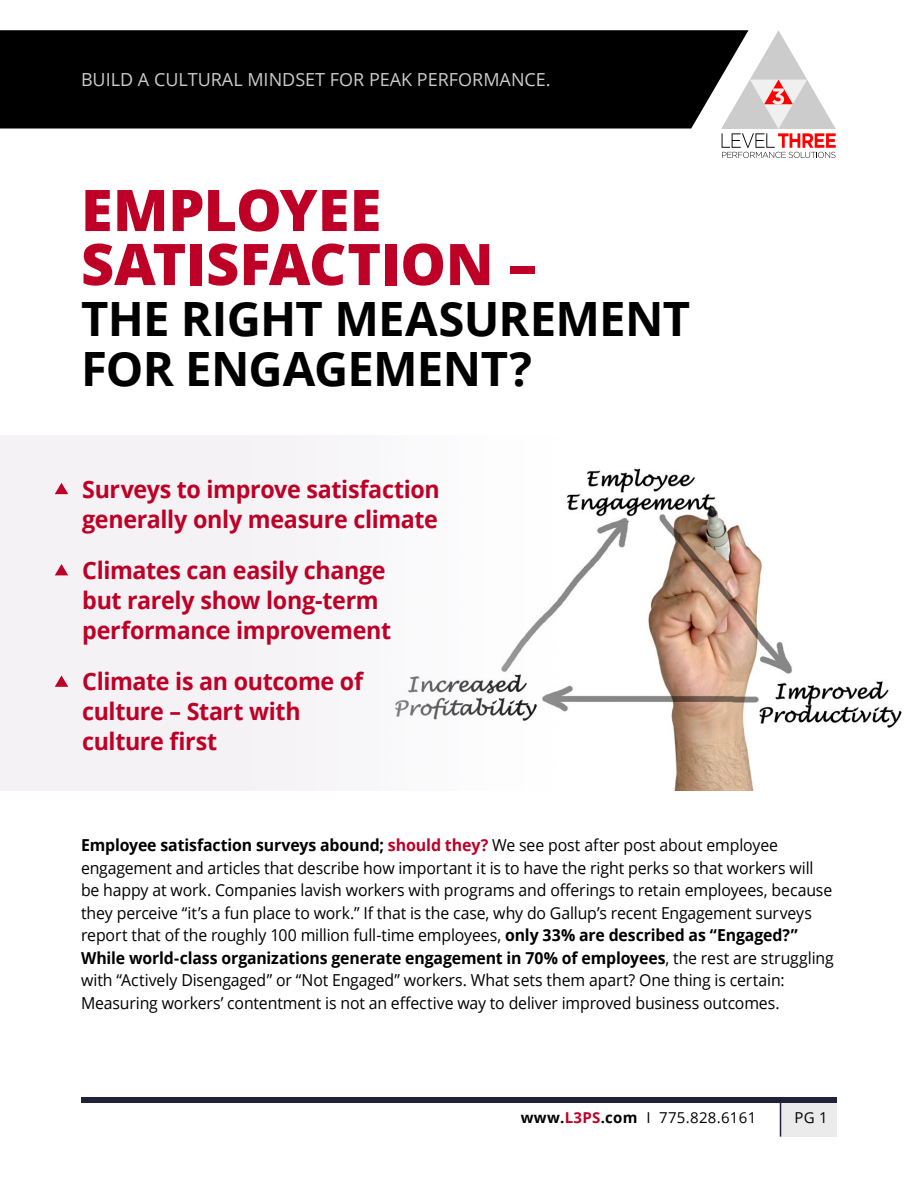
<style>
.page{position:relative;width:918px;height:1188px;background:#fff}
.page>*{position:absolute;margin:0;border:0;box-sizing:border-box;transform-origin:0 0}
.t1{font:800 57.45px/54px "Open Sans";letter-spacing:-.005em;color:#be0027}
.t2{font:700 47.25px/50.7px "Open Sans";letter-spacing:-.015em;color:#000}
.t3{font:700 24px/30px "Open Sans";letter-spacing:-.015em;color:#be0027}
.t4{font:18px "Open Sans";color:#ccc}
.t5{font:16.5px/22.5px "Open Sans";letter-spacing:-.01em;color:#000;scale:.96 1}
.t6{font:15px "Open Sans";letter-spacing:.02em;color:#000}
.s1{font-weight:700}
.s2{font-weight:700;color:#be0027}
</style>
<div class="page">
<img style="left:0;top:435px;width:902px;height:356px">
<div style="left:781px;top:1103px;width:56px;height:34px;background:#ebebeb"></div>
<div style="left:81px;top:1097px;width:756px;height:6px;background:#212238"></div>
<hr style="left:780px;top:1100px;width:1px;height:37px;background:#212238">
<svg style="left:721px;top:30px;width:115px;height:128px"></svg>
<div style="left:0;top:30px;width:749px;height:99px;background:#000"></div>
<svg style="left:55px;top:483px;width:13px;height:11px"></svg>
<svg style="left:55px;top:564px;width:13px;height:11px"></svg>
<svg style="left:55px;top:675px;width:13px;height:12px"></svg>
<p class="t4" style="left:81px;top:68px;width:471px">BUILD A CULTURAL MINDSET FOR PEAK PERFORMANCE.</p>
<h1 class="t1" style="left:81px;top:180px;width:458px">EMPLOYEE<br>SATISFACTION –</h1>
<h2 class="t2" style="left:81px;top:292px;width:611px">THE RIGHT MEASUREMENT<br>FOR ENGAGEMENT?</h2>
<h3 class="t3" style="left:82px;top:473px;width:359px">Surveys to improve satisfaction generally only measure climate</h3>
<h3 class="t3" style="left:82px;top:554px;width:310px">Climates can easily change but rarely show long-term performance improvement</h3>
<h3 class="t3" style="left:82px;top:665px;width:282px">Climate is an outcome of culture – Start with culture first</h3>
<p class="t5" style="left:81px;top:834px;width:786px"><span class="s1">Employee satisfaction surveys abound;</span> <span class="s2">should they?</span> We see post after post about employee engagement and articles that describe how important it is to have the right perks so that workers will be happy at work. Companies lavish workers with programs and offerings to retain employees, because they perceive “it’s a fun place to work.” If that is the case, why do Gallup’s recent Engagement surveys report that of the roughly 100 million full-time employees, <span class="s1">only 33% are described as “Engaged?” While world-class organizations generate engagement in 70% of employees</span>, the rest are struggling with “Actively Disengaged” or “Not Engaged” workers. What sets them apart? One thing is certain:<br>Measuring workers’ contentment is not an effective way to deliver improved business outcomes.</p>
<p class="t6" style="left:521px;top:1108px;width:237px"><span class="s1">www.</span><span class="s2">L3PS</span><span class="s1">.com</span> I 775.828.6161</p>
<p class="t6" style="left:794px;top:1108px;width:35px">PG 1</p>
</div>
